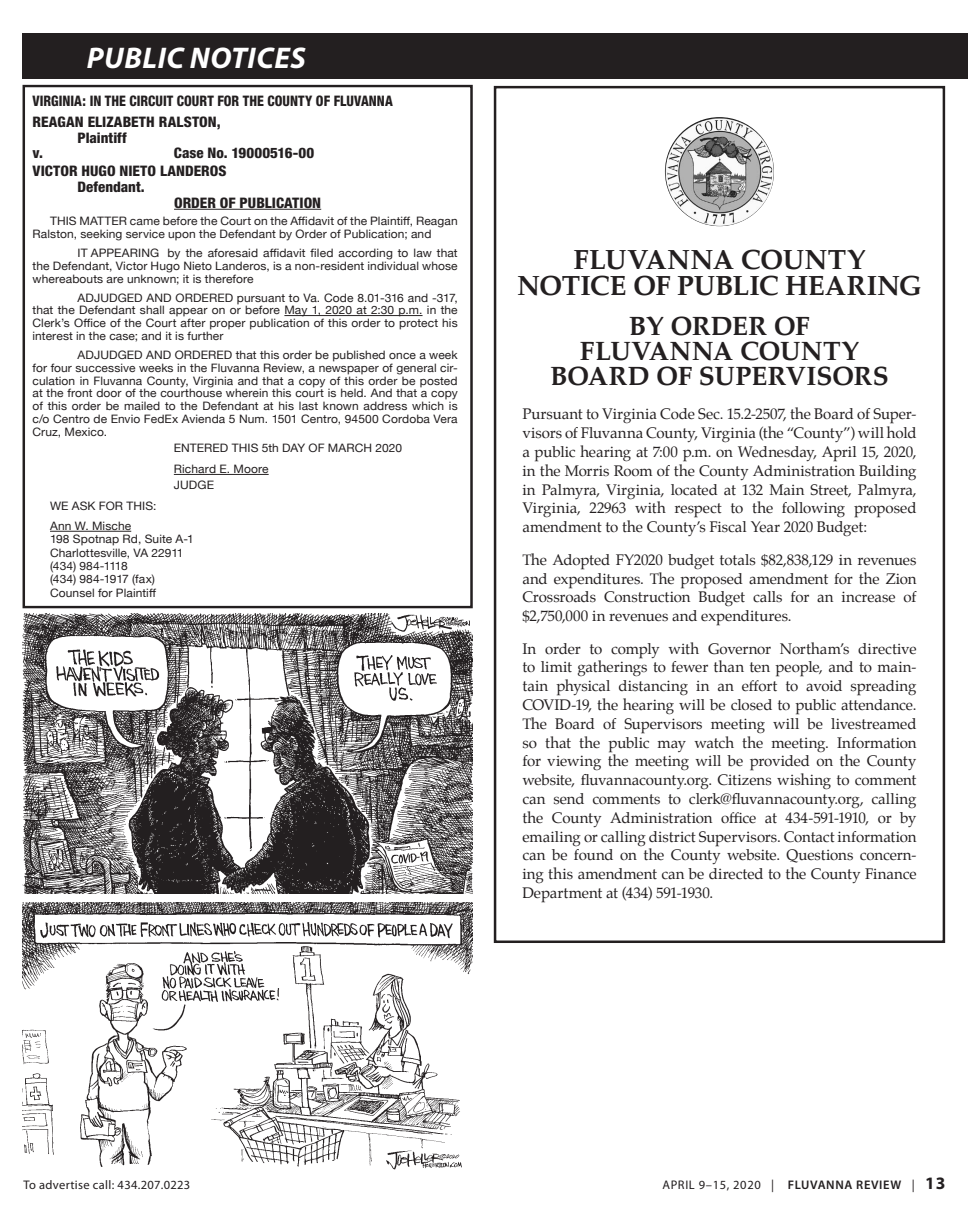
<style>
.page{position:relative;width:968px;height:1215px;background:#fff}
.page>*{position:absolute;margin:0;border:0;box-sizing:border-box;transform-origin:0 0}
.Page_Header{font:italic 700 30px "Myriad Pro";letter-spacing:.02em;color:#fff}
.t1{font:700 27.62px/26.4px "Palatino";letter-spacing:-.005em;color:#231f20;text-align:center}
.t2{font:700 26.38px/25px "Palatino";letter-spacing:-.005em;color:#231f20;text-align:center}
.t3{font:15px/18.8px "Palatino";letter-spacing:-.005em;color:#231f20;text-align:justify}
.t4{font:800 condensed 14.5px/18.1px "Helvetica Neue";color:#231f20}
.t5{font:800 condensed 14.5px/20.5px "Helvetica Neue";color:#231f20;scale:.93 1}
.t6{font:12.5px "Myriad Pro";letter-spacing:.05em;color:#231f20}
.t7{font:12.5px "Myriad Pro";letter-spacing:.025em;color:#231f20}
.t8{font:11.62px/12.8px "Helvetica Neue";letter-spacing:.01em;color:#231f20}
.s1{font-weight:600}
.s2{font-weight:700;font-size:17.5px}
</style>
<div class="page">
<div style="left:22px;top:34px;width:946px;height:45px;background:#231f20"></div>
<div style="left:494px;top:86px;width:451px;height:857px;border:3px solid #231f20"></div>
<img style="left:665px;top:117px;width:109px;height:109px;border-radius:55px">
<img style="left:22px;top:613px;width:450px;height:281px">
<img style="left:23px;top:903px;width:449px;height:267px">
<hr style="left:174px;top:209px;width:147px;height:1px;background:#231f20">
<hr style="left:284px;top:315px;width:138px;height:1px;background:#231f20">
<hr style="left:174px;top:474px;width:95px;height:1px;background:#231f20">
<hr style="left:50px;top:531px;width:81px;height:1px;background:#231f20">
<div style="left:23px;top:85px;width:450px;height:523px;border:2px solid #231f20"></div>
<p class="Page_Header" style="left:87px;top:38px;width:221px">PUBLIC NOTICES</p>
<p class="t5" style="left:33px;top:91px;width:389px">VIRGINIA: IN THE CIRCUIT COURT FOR THE COUNTY OF FLUVANNA<br>REAGAN ELIZABETH RALSTON,</p>
<p class="t4" style="left:78px;top:128px;width:51px">Plaintiff</p>
<p class="t4" style="left:33px;top:144px;width:12px">v.</p>
<p class="t4" style="left:33px;top:144px;width:283px;text-indent:141px">Case No. 19000516-00<br>VICTOR HUGO NIETO LANDEROS</p>
<p class="t4" style="left:78px;top:178px;width:69px">Defendant.</p>
<p class="t4" style="left:174px;top:193px;width:149px">ORDER OF PUBLICATION</p>
<p class="t8" style="left:33px;top:216px;width:426px;text-indent:17px">THIS MATTER came before the Court on the Affidavit of the Plaintiff, Reagan<br>Ralston, seeking service upon the Defendant by Order of Publication; and</p>
<p class="t8" style="left:33px;top:247px;width:427px;text-align:justify;text-indent:45px">IT APPEARING by the aforesaid affidavit filed according to law that the Defendant, Victor Hugo Nieto Landeros, is a non-resident individual whose whereabouts are unknown; it is therefore</p>
<p class="t8" style="left:33px;top:292px;width:427px;text-align:justify;text-indent:45px">ADJUDGED AND ORDERED pursuant to Va. Code 8.01-316 and -317, that the Defendant shall appear on or before May 1, 2020 at 2:30 p.m. in the Clerk’s Office of the Court after proper publication of this order to protect his interest in the case; and it is further</p>
<p class="t8" style="left:33px;top:349px;width:427px;text-align:justify;text-indent:45px">ADJUDGED AND ORDERED that this order be published once a week for four successive weeks in the Fluvanna Review, a newspaper of general cir&shy;culation in Fluvanna County, Virginia and that a copy of this order be posted at the front door of the courthouse wherein this court is held. And that a copy of this order be mailed to the Defendant at his last known address which is c/o Centro de Envio FedEx Avienda 5 Num. 1501 Centro, 94500 Cordoba Vera Cruz, Mexico.</p>
<p class="t8" style="left:174px;top:437px;width:230px;line-height:21.8px">ENTERED THIS 5th DAY OF MARCH 2020<br>Richard E. Moore</p>
<p class="t8" style="left:174px;top:479px;width:42px">JUDGE</p>
<p class="t8" style="left:50px;top:496px;width:108px;line-height:20.5px">WE ASK FOR THIS:<br>Ann W. Mische</p>
<p class="t8" style="left:50px;top:533px;width:145px;line-height:13.2px">198 Spotnap Rd, Suite A-1<br>Charlottesville, VA 22911 (434) 984-1118<br>(434) 984-1917 (fax)<br>Counsel for Plaintiff</p>
<p class="t1" style="left:517px;top:246px;width:406px">FLUVANNA COUNTY<br>NOTICE OF PUBLIC HEARING</p>
<p class="t2" style="left:550px;top:313px;width:340px">BY ORDER OF<br>FLUVANNA COUNTY<br>BOARD OF SUPERVISORS</p>
<p class="t3" style="left:522px;top:405px;width:395px">Pursuant to Virginia Code Sec. 15.2-2507, the Board of Super&shy;visors of Fluvanna County, Virginia (the “County”) will hold a public hearing at 7:00 p.m. on Wednesday, April 15, 2020, in the Morris Room of the County Administration Building in Palmyra, Virginia, located at 132 Main Street, Palmyra, Virginia, 22963 with respect to the following proposed amendment to the County’s Fiscal Year 2020 Budget:</p>
<p class="t3" style="left:522px;top:550px;width:395px">The Adopted FY2020 budget totals $82,838,129 in revenues and expenditures. The proposed amendment for the Zion Crossroads Construction Budget calls for an increase of $2,750,000 in revenues and expenditures.</p>
<p class="t3" style="left:522px;top:639px;width:396px">In order to comply with Governor Northam’s directive to limit gatherings to fewer than ten people, and to main&shy;tain physical distancing in an effort to avoid spreading COVID-19, the hearing will be closed to public attendance.<br>The Board of Supervisors meeting will be livestreamed so that the public may watch the meeting. Information for viewing the meeting will be provided on the County website, fluvannacounty.org. Citizens wishing to comment can send comments to clerk@fluvannacounty.org, calling the County Administration office at 434-591-1910, or by emailing or calling district Supervisors. Contact information can be found on the County website. Questions concern&shy;ing this amendment can be directed to the County Finance Department at (434) 591-1930.</p>
<p class="t7" style="left:23px;top:1177px;width:168px">To advertise call: 434.207.0223</p>
<p class="t6" style="left:662px;top:1177px;width:284px">APRIL 9–15, 2020 | <span class="s1">FLUVANNA REVIEW</span> | <span class="s2">13</span></p>
</div>
